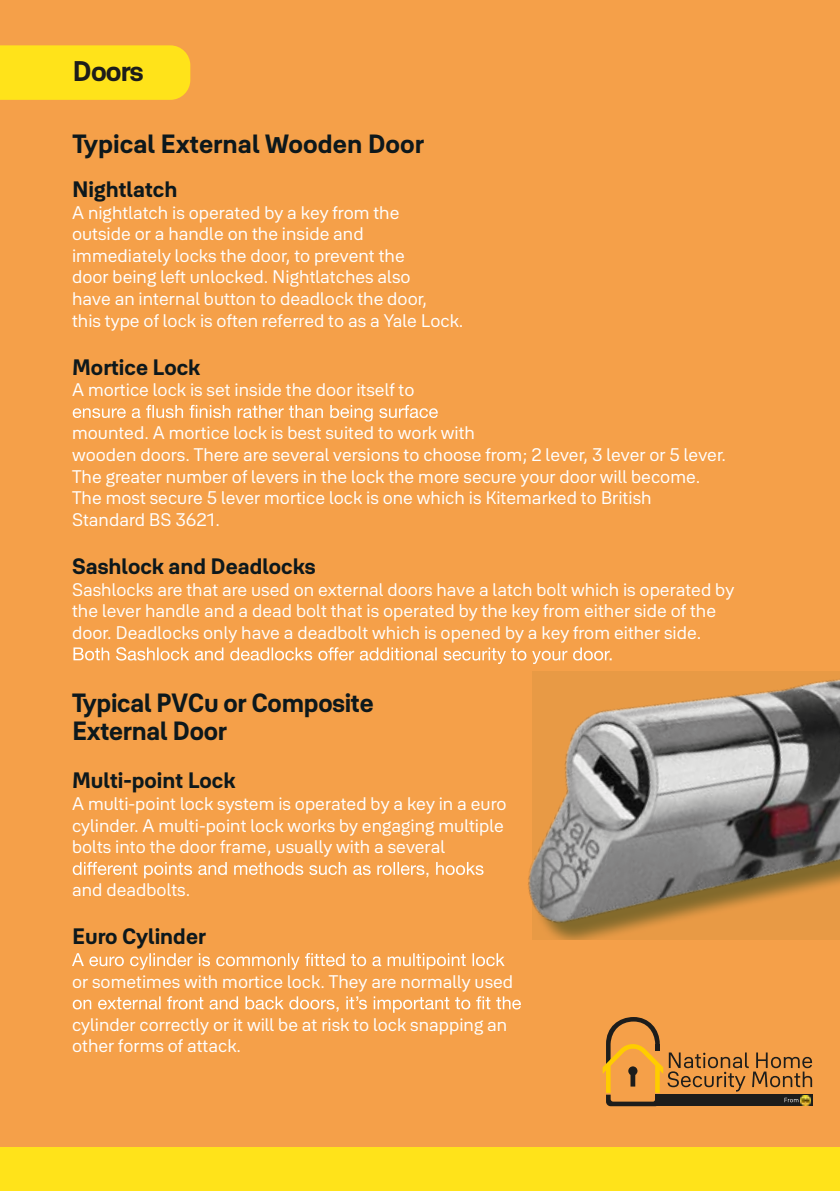
<style>
.page{position:relative;width:840px;height:1191px;background:#fff}
.page>*{position:absolute;margin:0;border:0;box-sizing:border-box;transform-origin:0 0}
.t1{font:700 28px "Yale Solis";letter-spacing:-.03em;color:#1d1d1b}
.t2{font:700 26px/28px "Yale Solis";letter-spacing:-.01em;color:#0d181c}
.t3{font:700 22px "Yale Solis";color:#0d181c}
.t4{font:18px/21.6px "Yale Solis";color:#fff}
</style>
<div class="page">
<div style="left:0;top:0;width:839px;height:1191px;background:#f5a049"></div>
<div style="left:0;top:45px;width:190px;height:55px;background:#ffe31a"></div>
<svg style="left:73px;top:405px;width:364px;height:16px"></svg>
<svg style="left:73px;top:647px;width:509px;height:17px"></svg>
<svg style="left:73px;top:861px;width:410px;height:17px"></svg>
<svg style="left:72px;top:953px;width:432px;height:16px"></svg>
<svg style="left:73px;top:996px;width:447px;height:16px"></svg>
<div style="left:0;top:1147px;width:839px;height:44px;background:#ffe31a"></div>
<img style="left:521px;top:649px;width:318px;height:290px">
<svg style="left:602px;top:1017px;width:209px;height:89px"></svg>
<h1 class="t1" style="left:72px;top:54px;width:73px">Doors</h1>
<h2 class="t2" style="left:73px;top:129px;width:353px">Typical External Wooden Door</h2>
<p class="t3" style="left:72px;top:176px;width:107px">Nightlatch</p>
<p class="t4" style="left:72px;top:201px;width:393px">A nightlatch is operated by a key from the<br>outside or a handle on the inside and immediately locks the door, to prevent the<br>door being left unlocked. Nightlatches also<br>have an internal button to deadlock the door,<br>this type of lock is often referred to as a Yale Lock.</p>
<p class="t3" style="left:72px;top:353px;width:130px">Mortice Lock</p>
<p class="t4" style="left:72px;top:379px;width:344px">A mortice lock is set inside the door itself to</p>
<p class="t4" style="left:72px;top:422px;width:655px">mounted. A mortice lock is best suited to work with<br>wooden doors. There are several versions to choose from; 2 lever, 3 lever or 5 lever.<br>The greater number of levers in the lock the more secure your door will become.<br>The most secure 5 lever mortice lock is one which is Kitemarked to British Standard BS 3621.</p>
<p class="t3" style="left:72px;top:553px;width:245px">Sashlock and Deadlocks</p>
<p class="t4" style="left:72px;top:578px;width:663px">Sashlocks are that are used on external doors have a latch bolt which is operated by the lever handle and a dead bolt that is operated by the key from either side of the door. Deadlocks only have a deadbolt which is opened by a key from either side.</p>
<h2 class="t2" style="left:72px;top:688px;width:303px">Typical PVCu or Composite<br>External Door</h2>
<p class="t3" style="left:72px;top:767px;width:165px">Multi-point Lock</p>
<p class="t4" style="left:72px;top:792px;width:435px">A multi-point lock system is operated by a key in a euro cylinder. A multi-point lock works by engaging multiple bolts into the door frame, usually with a several</p>
<p class="t4" style="left:72px;top:879px;width:120px">and deadbolts.</p>
<p class="t3" style="left:72px;top:923px;width:135px">Euro Cylinder</p>
<p class="t4" style="left:72px;top:970px;width:442px">or sometimes with mortice lock. They are normally used</p>
<p class="t4" style="left:72px;top:1013px;width:436px">cylinder correctly or it will be at risk to lock snapping an other forms of attack.</p>
</div>
